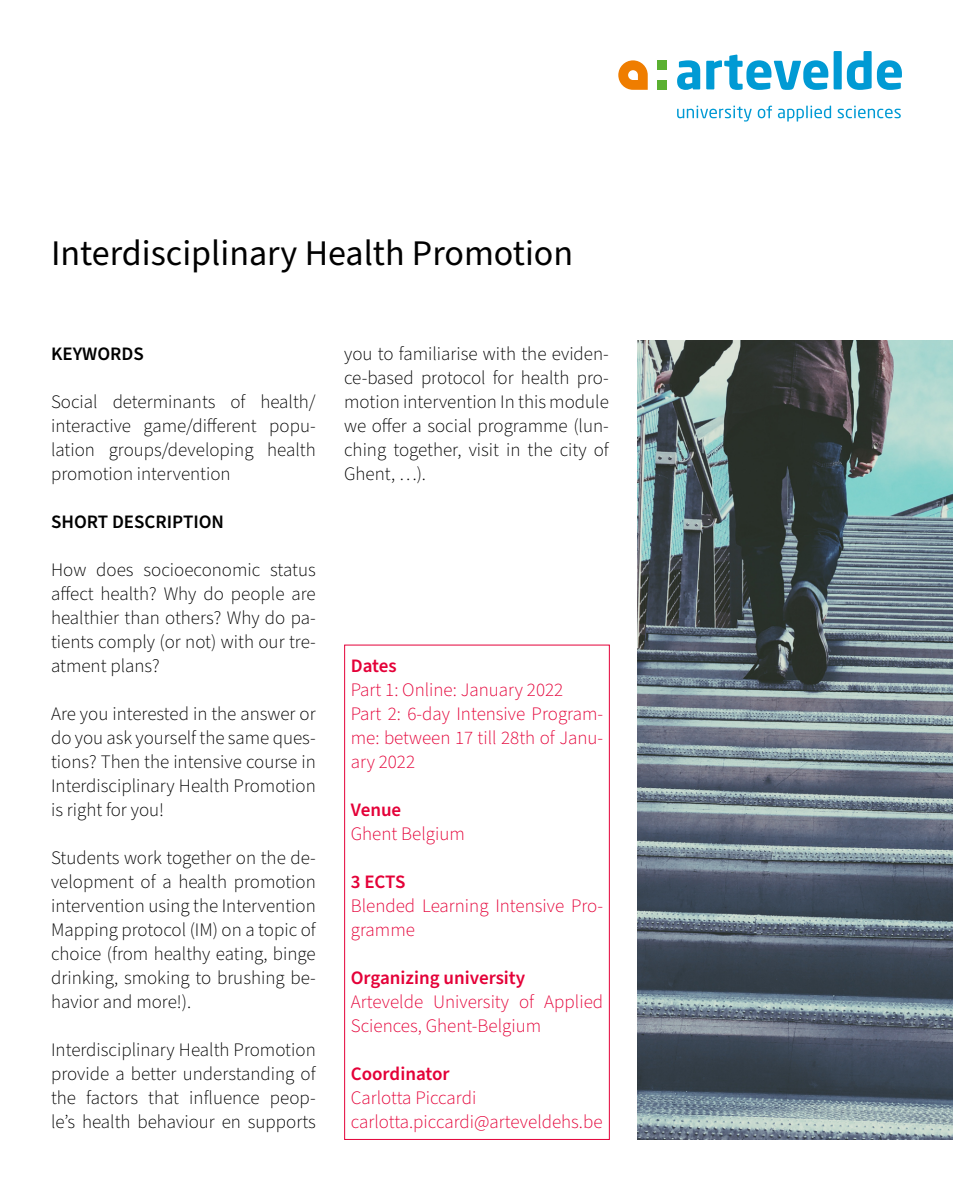
<style>
.page{position:relative;width:953px;height:1191px;background:#fff}
.page>*{position:absolute;margin:0;border:0;box-sizing:border-box;transform-origin:0 0}
.t1{font:36px "Source Sans Pro";color:#000}
.t2{font:300 19px/24px "Source Sans Pro";color:#000;text-align:justify}
.t3{font:300 19px/24px "Source Sans Pro";color:#e40138}
.t4{font:600 19px "Source Sans Pro";color:#e40138}
.t5{font:600 19px "Source Sans Pro";color:#000}
</style>
<div class="page">
<div style="left:344px;top:644px;width:266px;height:496px;border:1px solid #e40138"></div>
<img style="left:637px;top:340px;width:315px;height:800px">
<div style="left:657px;top:80px;width:10px;height:10px;background:#5ab031"></div>
<div style="left:657px;top:60px;width:10px;height:10px;background:#5ab031"></div>
<svg style="left:618px;top:60px;width:29px;height:30px"></svg>
<svg style="left:677px;top:60px;width:23px;height:30px"></svg>
<svg style="left:706px;top:55px;width:122px;height:35px"></svg>
<div style="left:833px;top:51px;width:8px;height:38px;background:#009ad4"></div>
<svg style="left:846px;top:51px;width:55px;height:39px"></svg>
<svg style="left:677px;top:106px;width:74px;height:16px"></svg>
<svg style="left:757px;top:106px;width:74px;height:15px"></svg>
<svg style="left:837px;top:106px;width:63px;height:12px"></svg>
<h1 class="t1" style="left:51px;top:229px;width:523px">Interdisciplinary Health Promotion</h1>
<p class="t5" style="left:51px;top:341px;width:94px">KEYWORDS</p>
<p class="t2" style="left:51px;top:390px;width:266px">Social determinants of health/ interactive game/different popu&shy;lation groups/developing health promotion intervention</p>
<p class="t5" style="left:51px;top:509px;width:174px">SHORT DESCRIPTION</p>
<p class="t2" style="left:51px;top:558px;width:266px">How does socioeconomic status affect health? Why do people are healthier than others? Why do pa&shy;tients comply (or not) with our tre&shy;atment plans?</p>
<p class="t2" style="left:51px;top:702px;width:266px">Are you interested in the answer or do you ask yourself the same ques&shy;tions? Then the intensive course in Interdisciplinary Health Promotion is right for you!</p>
<p class="t2" style="left:51px;top:846px;width:266px">Students work together on the de&shy;velopment of a health promotion intervention using the Intervention Mapping protocol (IM) on a topic of choice (from healthy eating, binge drinking, smoking to brushing be&shy;havior and more!).</p>
<p class="t2" style="left:51px;top:1038px;width:266px">Interdisciplinary Health Promotion provide a better understanding of the factors that influence peop&shy;le’s health behaviour en supports</p>
<p class="t2" style="left:344px;top:342px;width:266px">you to familiarise with the eviden&shy;ce-based protocol for health pro&shy;motion intervention In this module we offer a social programme (lun&shy;ching together, visit in the city of Ghent, …).</p>
<p class="t4" style="left:351px;top:653px;width:47px">Dates</p>
<p class="t3" style="left:351px;top:678px;width:254px">Part 1: Online: January 2022<br>Part 2: 6-day Intensive Program&shy;me: between 17 till 28th of Janu&shy;ary 2022</p>
<p class="t4" style="left:351px;top:797px;width:52px">Venue</p>
<p class="t3" style="left:351px;top:822px;width:115px">Ghent Belgium</p>
<p class="t4" style="left:351px;top:869px;width:56px">3 ECTS</p>
<p class="t3" style="left:351px;top:894px;width:254px">Blended Learning Intensive Pro&shy;gramme</p>
<p class="t4" style="left:351px;top:965px;width:176px">Organizing university</p>
<p class="t3" style="left:351px;top:990px;width:254px">Artevelde University of Applied<br>Sciences, Ghent-Belgium</p>
<p class="t4" style="left:351px;top:1061px;width:100px">Coordinator</p>
<p class="t3" style="left:351px;top:1086px;width:253px">Carlotta Piccardi carlotta.piccardi@arteveldehs.be</p>
</div>
